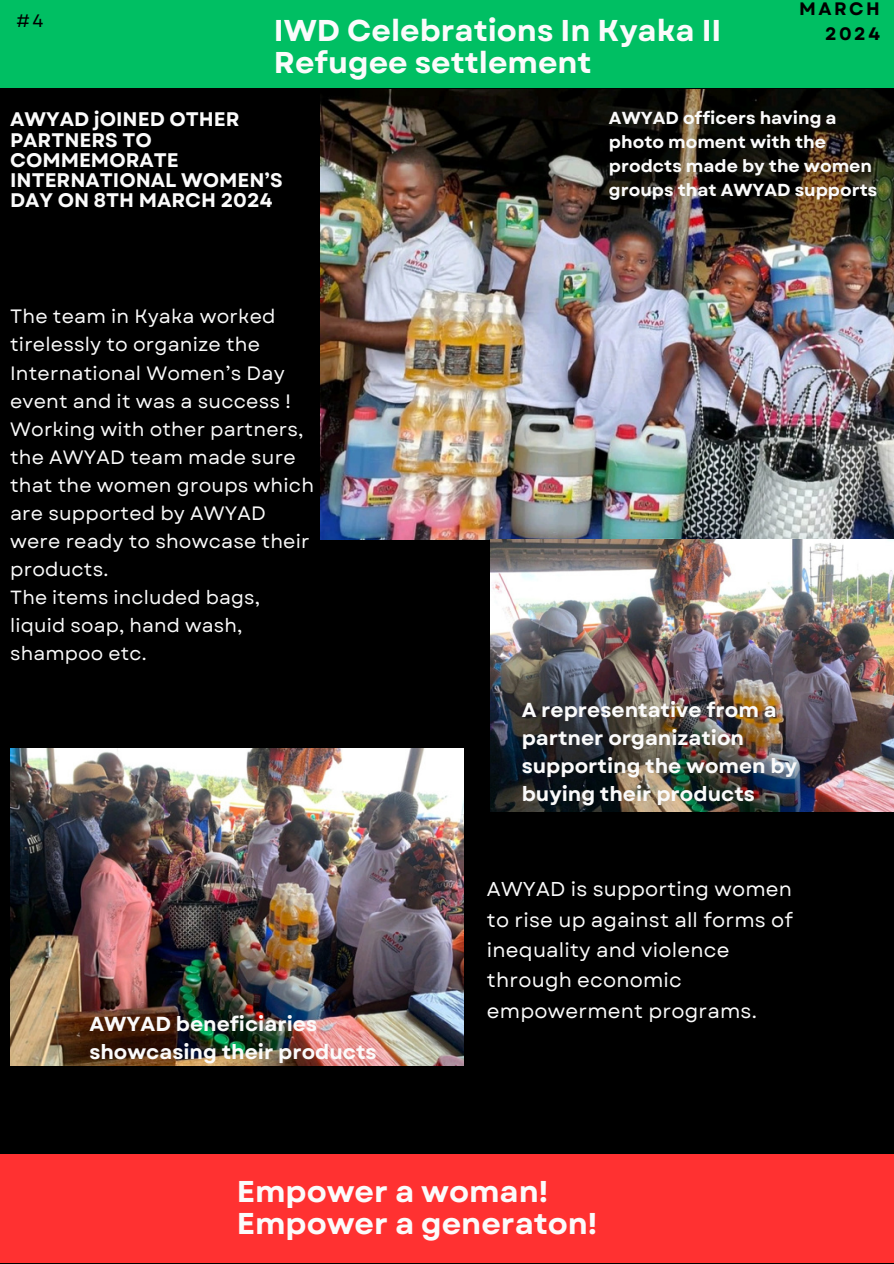
<style>
.page{position:relative;width:894px;height:1264px;background:#fff}
.page>*{position:absolute;margin:0;border:0;box-sizing:border-box;transform-origin:0 0}
.t1{font:700 30px/31.5px "Garet";color:#fbfbfb}
.t2{font:700 20.25px/28.2px "Garet";color:#fbfbfb}
.t3{font:20.1px/30.3px "Garet";letter-spacing:.01em;color:#fbfbfb}
.t4{font:700 19.65px/20.2px "Garet";color:#fbfbfb}
.t5{font:19.35px/28px "Garet";letter-spacing:.01em;color:#fbfbfb}
.t6{font:19.05px/28px "Garet";letter-spacing:.01em;color:#fbfbfb}
.t7{font:700 18px/24.8px "Garet";letter-spacing:.14em;color:#000;text-align:right}
.t8{font:18px "Garet";color:#000}
.t9{font:700 17.4px/24.2px "Garet";color:#fbfbfb}
</style>
<div class="page">
<div style="left:0;top:0;width:893px;height:1263px;background:#000"></div>
<div style="left:0;top:0;width:893px;height:87px;background:#00bf63"></div>
<div style="left:0;top:1154px;width:893px;height:109px;background:#ff3131"></div>
<img style="left:320px;top:89px;width:573px;height:450px">
<img style="left:490px;top:539px;width:403px;height:272px">
<img style="left:10px;top:748px;width:453px;height:317px">
<p class="t8" style="left:17px;top:8px;width:28px">#4</p>
<p class="t1" style="left:274px;top:15px;width:449px">IWD Celebrations In Kyaka II<br>Refugee settlement</p>
<h3 class="t7" style="left:798px;top:-4px;width:82px">MARCH<br>2024</h3>
<h2 class="t4" style="left:10px;top:109px;width:274px">AWYAD jOINED OTHER<br>PARTNERS TO<br>COMMEMORATE<br>INTERNATIONAL WOMEN’S<br>DAY ON 8TH MARCH 2024</h2>
<p class="t5" style="left:10px;top:302px;width:305px">The team in Kyaka worked tirelessly to organize the<br>International Women’s Day event and it was a success !<br>Working with other partners, the AWYAD team made sure that the women groups which are supported by AWYAD were ready to showcase their products.</p>
<p class="t6" style="left:10px;top:583px;width:251px">The items included bags, liquid soap, hand wash, shampoo etc.</p>
<p class="t2" style="left:89px;top:1009px;width:289px">AWYAD beneficiaries showcasing their products</p>
<h2 class="t9" style="left:608px;top:106px;width:270px">AWYAD officers having a photo moment with the prodcts made by the women groups that AWYAD supports</h2>
<h2 class="t2" style="left:521px;top:695px;width:277px">A representative from a partner organization supporting the women by buying their products</h2>
<p class="t3" style="left:487px;top:874px;width:307px">AWYAD is supporting women to rise up against all forms of inequality and violence through economic empowerment programs.</p>
<h3 class="t1" style="left:237px;top:1176px;width:362px">Empower a woman!<br>Empower a generaton!</h3>
</div>
